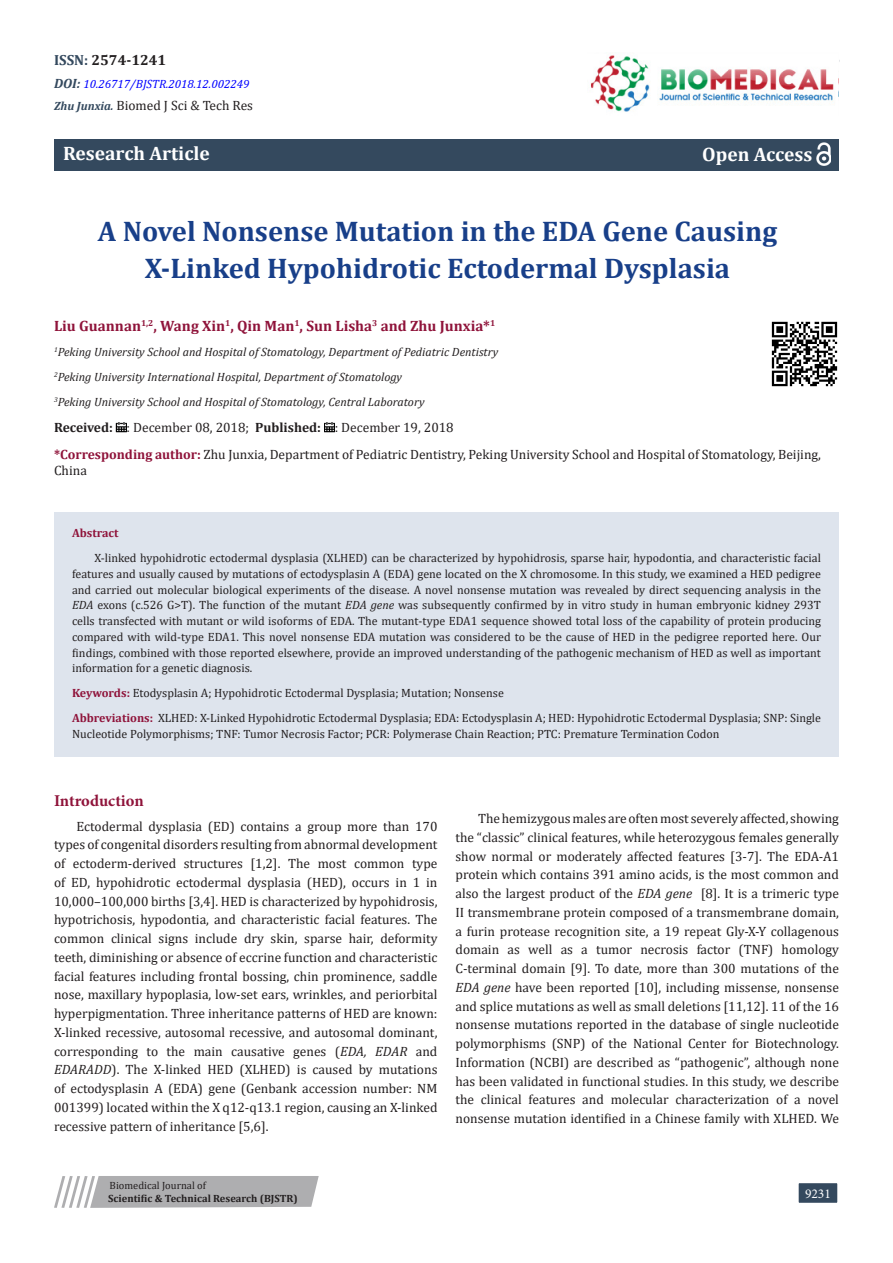
<style>
.page{position:relative;width:893px;height:1263px;background:#fff}
.page>*{position:absolute;margin:0;border:0;box-sizing:border-box;transform-origin:0 0}
.t1{font:700 28.5px/37.5px "Cambria";color:#183f89;text-align:center}
.t2{font:700 19.5px "Cambria";color:#fff}
.t3{font:700 16.5px "Minion Pro";letter-spacing:-.005em;color:#8f133a}
.t4{font:700 15px "Cambria";color:#8f133a}
.t5{font:700 14.7px "Cambria";color:#231f20}
.t6{font:13.5px/18.8px "Cambria";color:#231f20;text-align:justify}
.t7{font:13.5px "Minion Pro";color:#fff}
.t8{font:12px/15.8px "Cambria";color:#231f20;text-align:justify}
.t9{font:italic 12px "Cambria";color:#231f20}
.t10{font:italic 12px "Cambria";color:#00f}
.t11{font:700 12px "Cambria";color:#8f133a}
.t12{font:700 10.5px "Cambria";color:#231f20}
.t13{font:10.5px "Cambria";color:#231f20}
.s1{color:#34495e}
.s2{font-weight:700;font-size:13.5px;color:#34495e}
.s3{font-weight:700;font-style:italic;font-size:12px;color:#34495e}
.s4{font-weight:700}
.s5{font-weight:700;color:#8f133a}
.s6{font-style:italic}
</style>
<div class="page">
<div style="left:798px;top:1182px;width:40px;height:21px;background:#34495e"></div>
<div style="left:797px;top:1181px;width:42px;height:23px;border:2px solid #fff"></div>
<div style="left:54px;top:139px;width:785px;height:32px;background:#34495e"></div>
<svg style="left:54px;top:1176px;width:265px;height:32px"></svg>
<svg style="left:116px;top:422px;width:11px;height:10px"></svg>
<svg style="left:324px;top:422px;width:11px;height:10px"></svg>
<img style="left:591px;top:55px;width:243px;height:57px">
<img style="left:816px;top:143px;width:15px;height:23px">
<div style="left:54px;top:512px;width:785px;height:244px;background:#dee4ed"></div>
<img style="left:771px;top:321px;width:67px;height:66px">
<p class="t5" style="left:54px;top:50px;width:114px"><span class="s1">ISSN:</span> 2574-1241</p>
<p class="t10" style="left:54px;top:75px;width:197px"><span class="s2">DOI:</span> 10.26717/BJSTR.2018.12.002249</p>
<p class="t6" style="left:54px;top:96px;width:201px"><span class="s3">Zhu Junxia.</span> Biomed J Sci &amp; Tech Res</p>
<p class="t2" style="left:63px;top:140px;width:148px">Research Article</p>
<p class="t2" style="left:702px;top:140px;width:112px">Open Access</p>
<p class="t1" style="left:98px;top:211px;width:681px">A Novel Nonsense Mutation in the EDA Gene Causing<br>X-Linked Hypohidrotic Ectodermal Dysplasia</p>
<p class="t4" style="left:54px;top:315px;width:443px">Liu Guannan<sup>1,2</sup>, Wang Xin<sup>1</sup>, Qin Man<sup>1</sup>, Sun Lisha<sup>3</sup> and Zhu Junxia*<sup>1</sup></p>
<p class="t9" style="left:54px;top:343px;width:446px"><sup>1</sup>Peking University School and Hospital of Stomatology, Department of Pediatric Dentistry</p>
<p class="t9" style="left:54px;top:368px;width:350px"><sup>2</sup>Peking University International Hospital, Department of Stomatology</p>
<p class="t9" style="left:54px;top:393px;width:372px"><sup>3</sup>Peking University School and Hospital of Stomatology, Central Laboratory</p>
<p class="t6" style="left:54px;top:418px;width:401px"><span class="s4">Received:</span> : December 08, 2018; <span class="s4">Published:</span> : December 19, 2018</p>
<p class="t6" style="left:54px;top:446px;width:768px;line-height:16.2px"><span class="s5">*Corresponding author:</span> Zhu Junxia, Department of Pediatric Dentistry, Peking University School and Hospital of Stomatology, Beijing,<br>China</p>
<p class="t11" style="left:72px;top:525px;width:48px">Abstract</p>
<p class="t8" style="left:72px;top:550px;width:750px;text-indent:22px">X-linked hypohidrotic ectodermal dysplasia (XLHED) can be characterized by hypohidrosis, sparse hair, hypodontia, and characteristic facial features and usually caused by mutations of ectodysplasin A (EDA) gene located on the X chromosome. In this study, we examined a HED pedigree and carried out molecular biological experiments of the disease. A novel nonsense mutation was revealed by direct sequencing analysis in the <span class="s6">EDA</span> exons (c.526 G&gt;T). The function of the mutant <span class="s6">EDA gene</span> was subsequently confirmed by in vitro study in human embryonic kidney 293T cells transfected with mutant or wild isoforms of EDA. The mutant-type EDA1 sequence showed total loss of the capability of protein producing compared with wild-type EDA1. This novel nonsense EDA mutation was considered to be the cause of HED in the pedigree reported here. Our findings, combined with those reported elsewhere, provide an improved understanding of the pathogenic mechanism of HED as well as important information for a genetic diagnosis.</p>
<p class="t8" style="left:72px;top:685px;width:433px"><span class="s5">Keywords:</span> Etodysplasin A; Hypohidrotic Ectodermal Dysplasia; Mutation; Nonsense</p>
<p class="t8" style="left:72px;top:710px;width:750px"><span class="s5">Abbreviations:</span> XLHED: X-Linked Hypohidrotic Ectodermal Dysplasia; EDA: Ectodysplasin A; HED: Hypohidrotic Ectodermal Dysplasia; SNP: Single<br>Nucleotide Polymorphisms; TNF: Tumor Necrosis Factor; PCR: Polymerase Chain Reaction; PTC: Premature Termination Codon</p>
<p class="t3" style="left:54px;top:789px;width:91px">Introduction</p>
<p class="t6" style="left:54px;top:816px;width:385px;text-indent:22px">Ectodermal dysplasia (ED) contains a group more than 170 types of congenital disorders resulting from abnormal development of ectoderm-derived structures [1,2]. The most common type of ED, hypohidrotic ectodermal dysplasia (HED), occurs in 1 in 10,000–100,000 births [3,4]. HED is characterized by hypohidrosis, hypotrichosis, hypodontia, and characteristic facial features. The common clinical signs include dry skin, sparse hair, deformity teeth, diminishing or absence of eccrine function and characteristic facial features including frontal bossing, chin prominence, saddle nose, maxillary hypoplasia, low-set ears, wrinkles, and periorbital hyperpigmentation. Three inheritance patterns of HED are known:<br>X-linked recessive, autosomal recessive, and autosomal dominant, corresponding to the main causative genes (<span class="s6">EDA, EDAR</span> and <span class="s6">EDARADD</span>). The X-linked HED (XLHED) is caused by mutations of ectodysplasin A (EDA) gene (Genbank accession number: NM 001399) located within the X q12-q13.1 region, causing an X-linked recessive pattern of inheritance [5,6].</p>
<p class="t6" style="left:455px;top:809px;width:385px;text-indent:22px">The hemizygous males are often most severely affected, showing the “classic” clinical features, while heterozygous females generally show normal or moderately affected features [3-7]. The EDA-A1 protein which contains 391 amino acids, is the most common and also the largest product of the <span class="s6">EDA gene</span> [8]. It is a trimeric type II transmembrane protein composed of a transmembrane domain, a furin protease recognition site, a 19 repeat Gly-X-Y collagenous domain as well as a tumor necrosis factor (TNF) homology C-terminal domain [9]. To date, more than 300 mutations of the <span class="s6">EDA gene</span> have been reported [10], including missense, nonsense and splice mutations as well as small deletions [11,12]. 11 of the 16 nonsense mutations reported in the database of single nucleotide polymorphisms (SNP) of the National Center for Biotechnology.<br>Information (NCBI) are described as “pathogenic”, although none has been validated in functional studies. In this study, we describe the clinical features and molecular characterization of a novel nonsense mutation identified in a Chinese family with XLHED. We</p>
<p class="t13" style="left:110px;top:1179px;width:98px">Biomedical Journal of</p>
<p class="t12" style="left:108px;top:1191px;width:191px">Scientific &amp; Technical Research (BJSTR)</p>
<p class="t7" style="left:805px;top:1184px;width:27px">9231</p>
</div>
